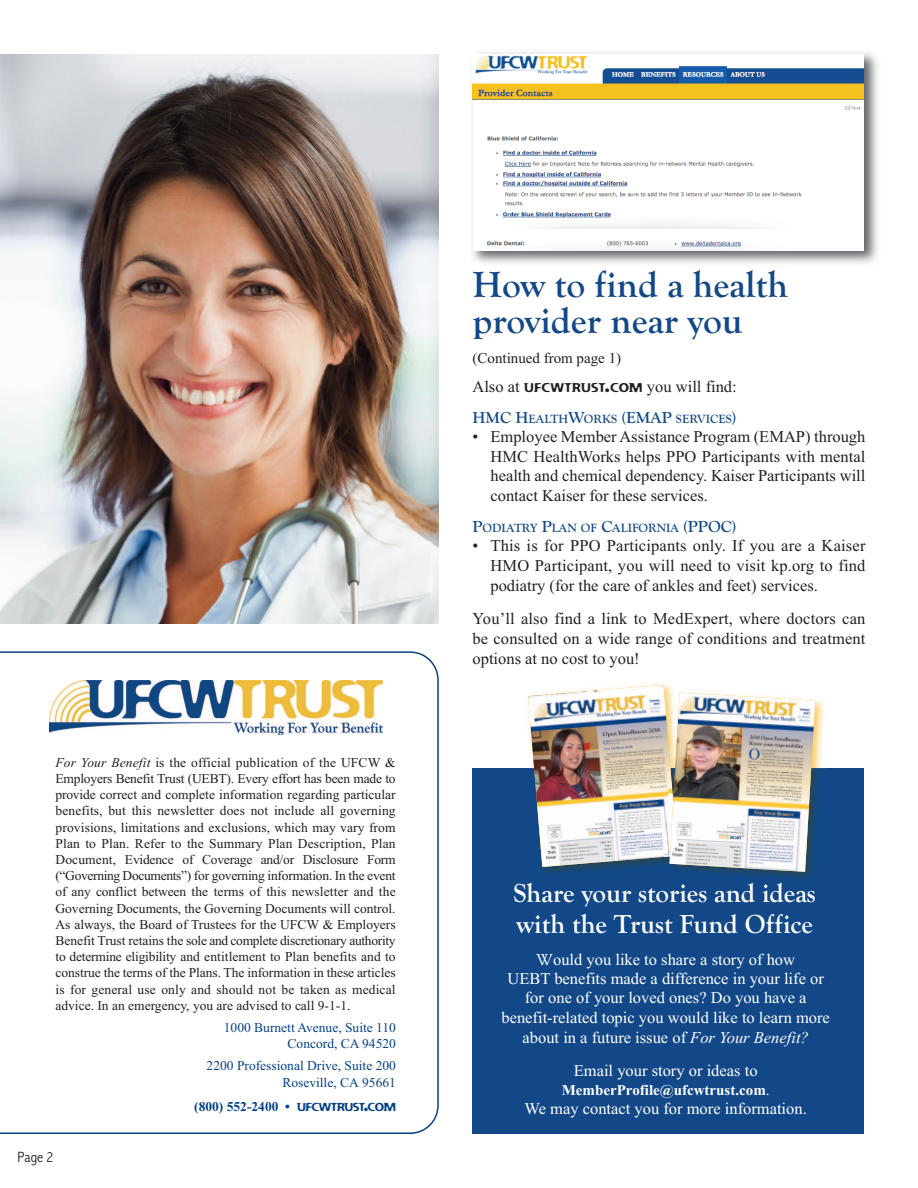
<style>
.page{position:relative;width:918px;height:1188px;background:#fff}
.page>*{position:absolute;margin:0;border:0;box-sizing:border-box;transform-origin:0 0}
.t1{font:700 37.5px/36px "Goudy Old Style T";color:#124888}
.t2{font:700 27px/31.5px "Goudy Old Style T";color:#fff}
.t3{font:16.5px/19.8px "Times New Roman";color:#231f20;text-align:justify}
.t4{font:16.5px/19.6px "Times New Roman";color:#fff;text-align:center}
.t5{font:700 15px "Times New Roman";color:#fff}
.t6{font:15px "Times New Roman";color:#231f20}
.t7{font:300 condensed 15px "Abadi";color:#231f20}
.t8{font:13.5px/16.2px "Times New Roman";color:#231f20;text-align:justify}
.t9{font:13.5px/16.2px "Times New Roman";color:#054286;text-align:right}
.t10{font:700 13.5px "Times New Roman";color:#054286}
.t11{font:700 12.3px "Goudy Old Style T";color:#124888}
.s1{font-style:italic}
.s2{font-family:"Flexure";font-weight:400;font-size:11.25px}
.s3{font-family:"Flexure";font-weight:400;font-size:15px}
.s4{font-family:"Flexure";font-size:12.3px}
.s5{font-family:"Flexure"}
.s6{font-size:16.5px}
.s7{font-family:"Goudy Old Style T"}
.s8{font-weight:400}
</style>
<div class="page">
<svg style="left:0;top:651px;width:439px;height:483px"></svg>
<div style="left:50px;top:671px;width:343px;height:73px;background:#fff"></div>
<img style="left:50px;top:681px;width:333px;height:53px">
<div style="left:472px;top:768px;width:392px;height:366px;background:#124888"></div>
<img style="left:0;top:54px;width:438px;height:570px">
<img style="left:815px;top:699px;width:9px;height:69px">
<img style="left:708px;top:768px;width:118px;height:117px">
<img style="left:528px;top:685px;width:180px;height:187px">
<img style="left:669px;top:693px;width:146px;height:179px">
<img style="left:472px;top:52px;width:406px;height:219px">
<img style="left:472px;top:54px;width:392px;height:197px">
<p class="t8" style="left:55px;top:754px;width:342px"><span class="s1">For Your Benefit</span> is the official publication of the UFCW &amp; Employers Benefit Trust (UEBT). Every effort has been made to provide correct and complete information regarding particular benefits, but this newsletter does not include all governing provisions, limitations and exclusions, which may vary from Plan to Plan. Refer to the Summary Plan Description, Plan Document, Evidence of Coverage and/or Disclosure Form (“Governing Documents”) for governing information. In the event of any conflict between the terms of this newsletter and the Governing Documents, the Governing Documents will control.<br>As always, the Board of Trustees for the UFCW &amp; Employers Benefit Trust retains the sole and complete discretionary authority to determine eligibility and entitlement to Plan benefits and to construe the terms of the Plans. The information in these articles is for general use only and should not be taken as medical advice. In an emergency, you are advised to call 9-1-1.</p>
<p class="t7" style="left:18px;top:1148px;width:37px">Page 2</p>
<p class="t9" style="left:224px;top:1019px;width:174px">1000 Burnett Avenue, Suite 110<br>Concord, CA 94520</p>
<p class="t9" style="left:207px;top:1058px;width:191px">2200 Professional Drive, Suite 200<br>Roseville, CA 95661</p>
<p class="t10" style="left:194px;top:1099px;width:203px">(800) 552-2400 • <span class="s2">UFCWTRUST</span><span class="s3">.</span><span class="s2">COM</span></p>
<h1 class="t1" style="left:472px;top:266px;width:317px">How to find a health provider near you</h1>
<p class="t6" style="left:472px;top:349px;width:150px">(Continued from page 1)</p>
<p class="t3" style="left:472px;top:377px;width:266px">Also at <span class="s4">UFCWTRUST</span><span class="s5">.</span><span class="s4">COM</span> you will find:</p>
<p class="t11" style="left:472px;top:411px;width:265px"><span class="s6">HMC H</span>EALTH<span class="s6">W</span>ORKS <span class="s6">(EMAP</span> SERVICES<span class="s6">)</span></p>
<p class="t3" style="left:490px;top:426px;width:377px;text-indent:-18px">• Employee Member Assistance Program (EMAP) through HMC HealthWorks helps PPO Participants with mental health and chemical dependency. Kaiser Participants will contact Kaiser for these services.</p>
<p class="t11" style="left:472px;top:521px;width:266px"><span class="s6">P</span>ODIATRY <span class="s6">P</span>LAN OF <span class="s6">C</span>ALIFORNIA <span class="s6">(PPOC)</span></p>
<p class="t3" style="left:490px;top:536px;width:376px;text-indent:-18px">• This is for PPO Participants only. If you are a Kaiser HMO Participant, you will need to visit kp.org to find podiatry (for the care of ankles and feet) services.</p>
<p class="t3" style="left:473px;top:609px;width:395px">You’ll also find a link to MedExpert, where doctors can be consulted on a wide range of conditions and treatment options at no cost to you!</p>
<h2 class="t2" style="left:513px;top:877px;width:304px">Share your stories and ideas with the Trust Fund Office</h2>
<p class="t4" style="left:501px;top:949px;width:330px"><span class="s7">W</span>ould you like to share a story of how<br>UEBT benefits made a difference in your life or for one of your loved ones? Do you have a benefit-related topic you would like to learn more about in a future issue of <span class="s1">For Your Benefit?</span></p>
<p class="t4" style="left:574px;top:1061px;width:185px">Email your story or ideas to</p>
<p class="t5" style="left:562px;top:1081px;width:209px">MemberProfile@ufcwtrust.com<span class="s8">.</span></p>
<p class="t4" style="left:525px;top:1099px;width:284px">We may contact you for more information.</p>
</div>
